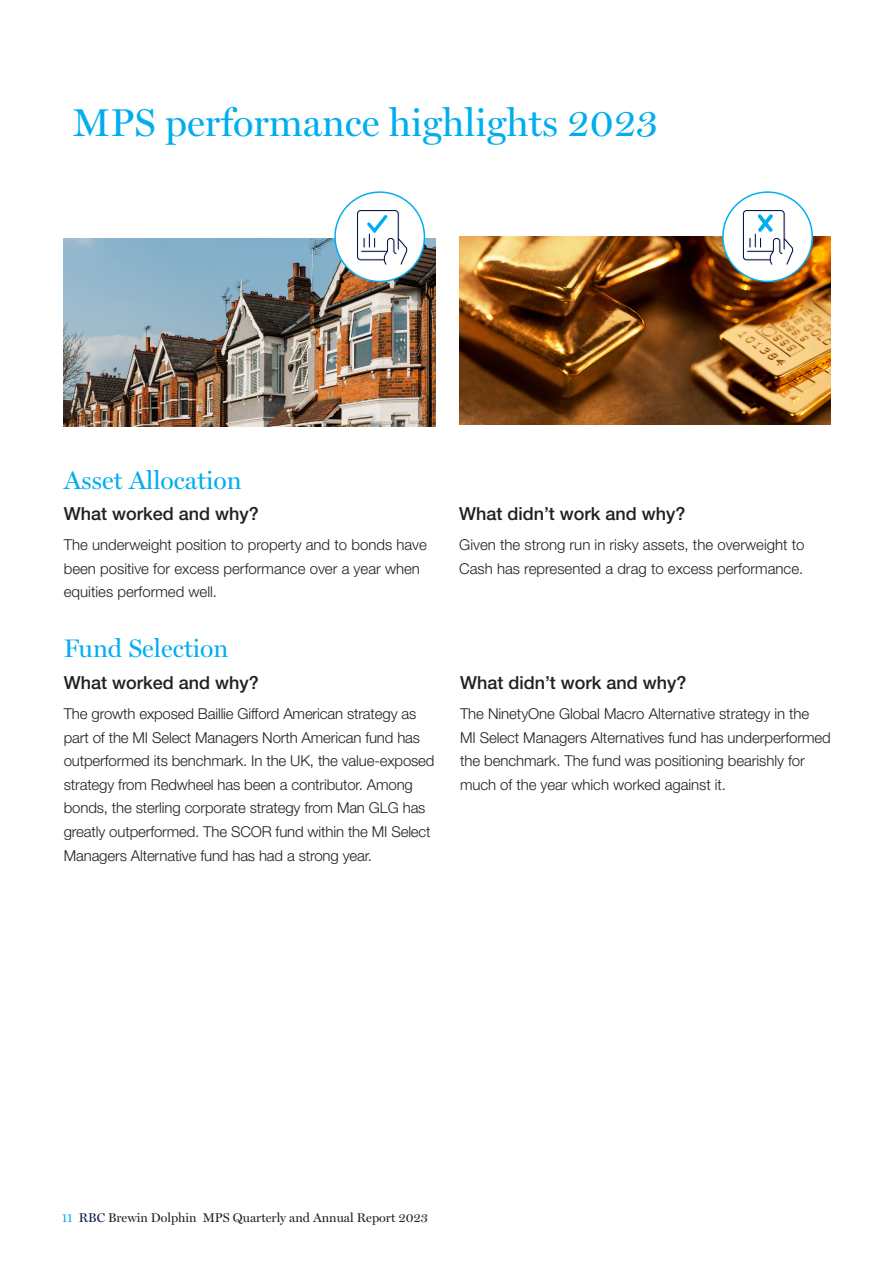
<style>
.page{position:relative;width:893px;height:1263px;background:#fff}
.page>*{position:absolute;margin:0;border:0;box-sizing:border-box;transform-origin:0 0}
.Main_heading{font:39px "Miller Display";color:#00aeef}
.Heading{font:25.5px "Miller Display";color:#00aeef}
.Body_copy_10_14{font:500 18px "Helvetica Neue LT Std";color:#231f20}
.Body_copy_10_14-2{font:300 15px/23.7px "Helvetica Neue LT Std";letter-spacing:-.005em;color:#231f20}
.t1{font:12.75px "Miller Display";color:#231f20}
.s1{color:#00aeef}
.s2{color:#061846}
</style>
<div class="page">
<img style="left:459px;top:236px;width:372px;height:189px">
<img style="left:64px;top:238px;width:371px;height:189px">
<div style="left:335px;top:192px;width:89px;height:89px;background:#fff;border-radius:50%"></div>
<div style="left:334px;top:191px;width:91px;height:91px;border:2px solid #00aeef;border-radius:50%"></div>
<svg style="left:356px;top:209px;width:52px;height:56px"></svg>
<div style="left:723px;top:192px;width:89px;height:89px;background:#fff;border-radius:50%"></div>
<div style="left:722px;top:191px;width:91px;height:91px;border:2px solid #00aeef;border-radius:50%"></div>
<svg style="left:742px;top:209px;width:52px;height:57px"></svg>
<p class="Main_heading" style="left:73px;top:100px;width:587px">MPS performance highlights 2023</p>
<p class="Heading" style="left:64px;top:465px;width:179px">Asset Allocation</p>
<p class="Body_copy_10_14" style="left:64px;top:503px;width:197px">What worked and why?</p>
<p class="Body_copy_10_14-2" style="left:64px;top:533px;width:365px">The underweight position to property and to bonds have been positive for excess performance over a year when equities performed well.</p>
<p class="Heading" style="left:64px;top:633px;width:166px">Fund Selection</p>
<p class="Body_copy_10_14" style="left:64px;top:671px;width:197px">What worked and why?</p>
<p class="Body_copy_10_14-2" style="left:64px;top:701px;width:372px">The growth exposed Baillie Gifford American strategy as part of the MI Select Managers North American fund has outperformed its benchmark. In the UK, the value-exposed strategy from Redwheel has been a contributor. Among bonds, the sterling corporate strategy from Man GLG has greatly outperformed. The SCOR fund within the MI Select Managers Alternative fund has had a strong year.</p>
<p class="Body_copy_10_14" style="left:459px;top:503px;width:228px">What didn’t work and why?</p>
<p class="Body_copy_10_14-2" style="left:459px;top:533px;width:347px">Given the strong run in risky assets, the overweight to<br>Cash has represented a drag to excess performance.</p>
<p class="Body_copy_10_14" style="left:460px;top:671px;width:228px">What didn’t work and why?</p>
<p class="Body_copy_10_14-2" style="left:460px;top:701px;width:372px">The NinetyOne Global Macro Alternative strategy in the<br>MI Select Managers Alternatives fund has underperformed the benchmark. The fund was positioning bearishly for much of the year which worked against it.</p>
<p class="t1" style="left:62px;top:1210px;width:368px"><span class="s1">11</span> <span class="s2">RBC</span> Brewin Dolphin MPS Quarterly and Annual Report 2023</p>
</div>
